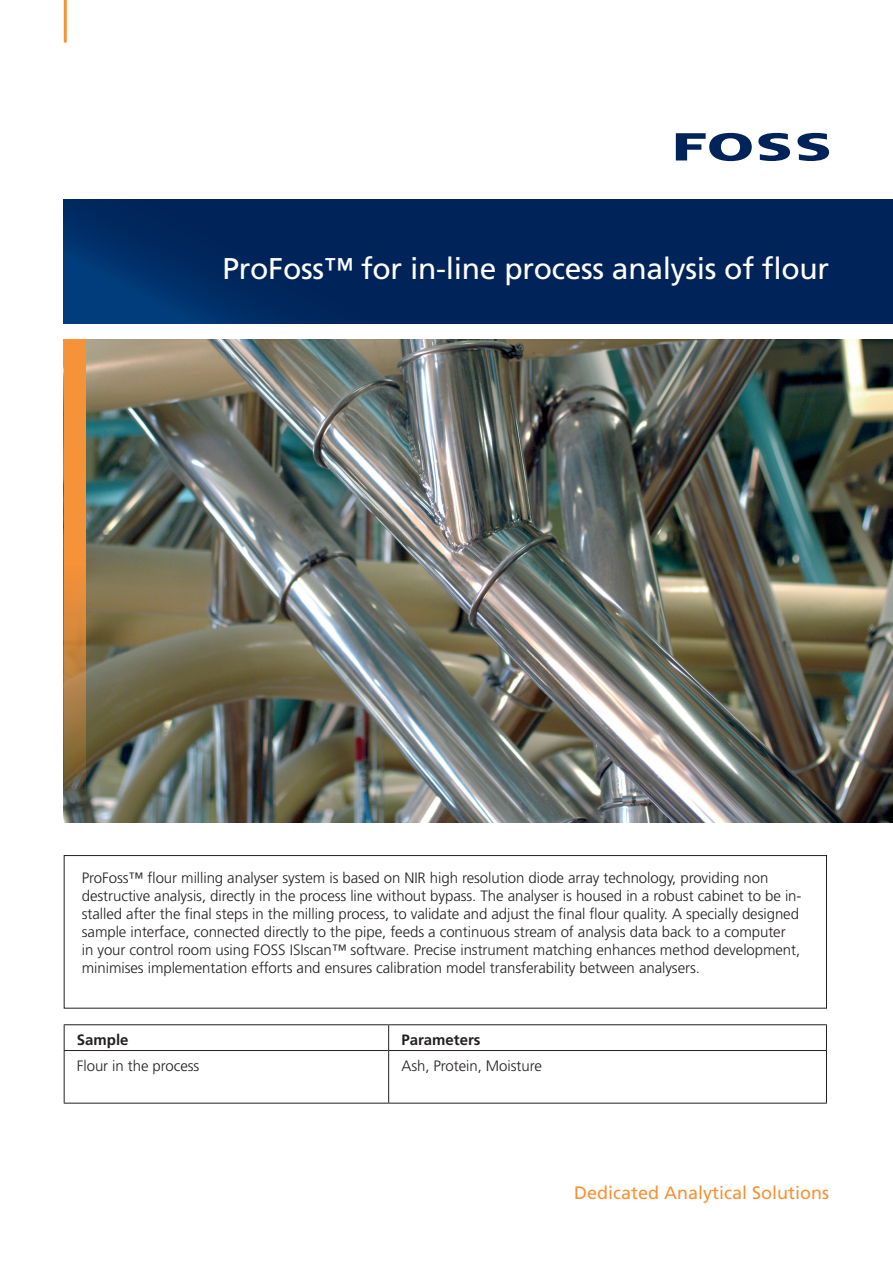
<style>
.page{position:relative;width:893px;height:1263px;background:#fff}
.page>*{position:absolute;margin:0;border:0;box-sizing:border-box;transform-origin:0 0}
.Head{font:30px "Frutiger";letter-spacing:-.01em;color:#fff}
.t1{font:18px "Frutiger";color:#f69238}
.Brødtekst_forside{font:300 15px/18px "Frutiger";letter-spacing:-.005em;color:#231f20}
.Brødtekst_regular{font:700 15px "Frutiger";color:#231f20}
</style>
<div class="page">
<img style="left:85px;top:339px;width:808px;height:484px">
<hr style="left:64px;top:0;width:3px;height:43px;background:#f69238">
<div style="left:64px;top:855px;width:763px;height:153px;border:1px solid #231f20"></div>
<svg style="left:64px;top:200px;width:829px;height:123px;background:#00255c"></svg>
<svg style="left:676px;top:133px;width:76px;height:28px"></svg>
<svg style="left:758px;top:133px;width:32px;height:28px"></svg>
<svg style="left:797px;top:133px;width:32px;height:28px"></svg>
<svg style="left:65px;top:1025px;width:761px;height:78px"></svg>
<hr style="left:64px;top:1024px;width:325px;height:1px;background:#231f20">
<svg style="left:64px;top:1025px;width:1px;height:25px"></svg>
<hr style="left:389px;top:1024px;width:438px;height:1px;background:#231f20">
<svg style="left:388px;top:1025px;width:1px;height:25px"></svg>
<svg style="left:826px;top:1025px;width:1px;height:25px"></svg>
<hr style="left:389px;top:1050px;width:438px;height:1px;background:#231f20">
<hr style="left:826px;top:1051px;width:1px;height:52px;background:#231f20">
<hr style="left:389px;top:1103px;width:438px;height:1px;background:#231f20">
<hr style="left:64px;top:1050px;width:325px;height:1px;background:#231f20">
<hr style="left:64px;top:1051px;width:1px;height:52px;background:#231f20">
<hr style="left:388px;top:1051px;width:1px;height:52px;background:#231f20">
<hr style="left:64px;top:1103px;width:325px;height:1px;background:#231f20">
<svg style="left:64px;top:339px;width:21px;height:484px;background:#cc843c"></svg>
<p class="Head" style="left:223px;top:251px;width:608px">ProFoss™ for in-line process analysis of flour</p>
<p class="Brødtekst_forside" style="left:82px;top:869px;width:721px">ProFoss™ flour milling analyser system is based on NIR high resolution diode array technology, providing non destructive analysis, directly in the process line without bypass. The analyser is housed in a robust cabinet to be in&shy;stalled after the final steps in the milling process, to validate and adjust the final flour quality. A specially designed sample interface, connected directly to the pipe, feeds a continuous stream of analysis data back to a computer<br>in your control room using FOSS ISIscan™ software. Precise instrument matching enhances method development, minimises implementation efforts and ensures calibration model transferability between analysers.</p>
<p class="Brødtekst_regular" style="left:77px;top:1030px;width:53px">Sample</p>
<p class="Brødtekst_regular" style="left:401px;top:1030px;width:81px">Parameters</p>
<p class="Brødtekst_forside" style="left:77px;top:1057px;width:124px">Flour in the process</p>
<p class="Brødtekst_forside" style="left:401px;top:1057px;width:142px">Ash, Protein, Moisture</p>
<p class="t1" style="left:574px;top:1182px;width:257px">Dedicated Analytical Solutions</p>
</div>
